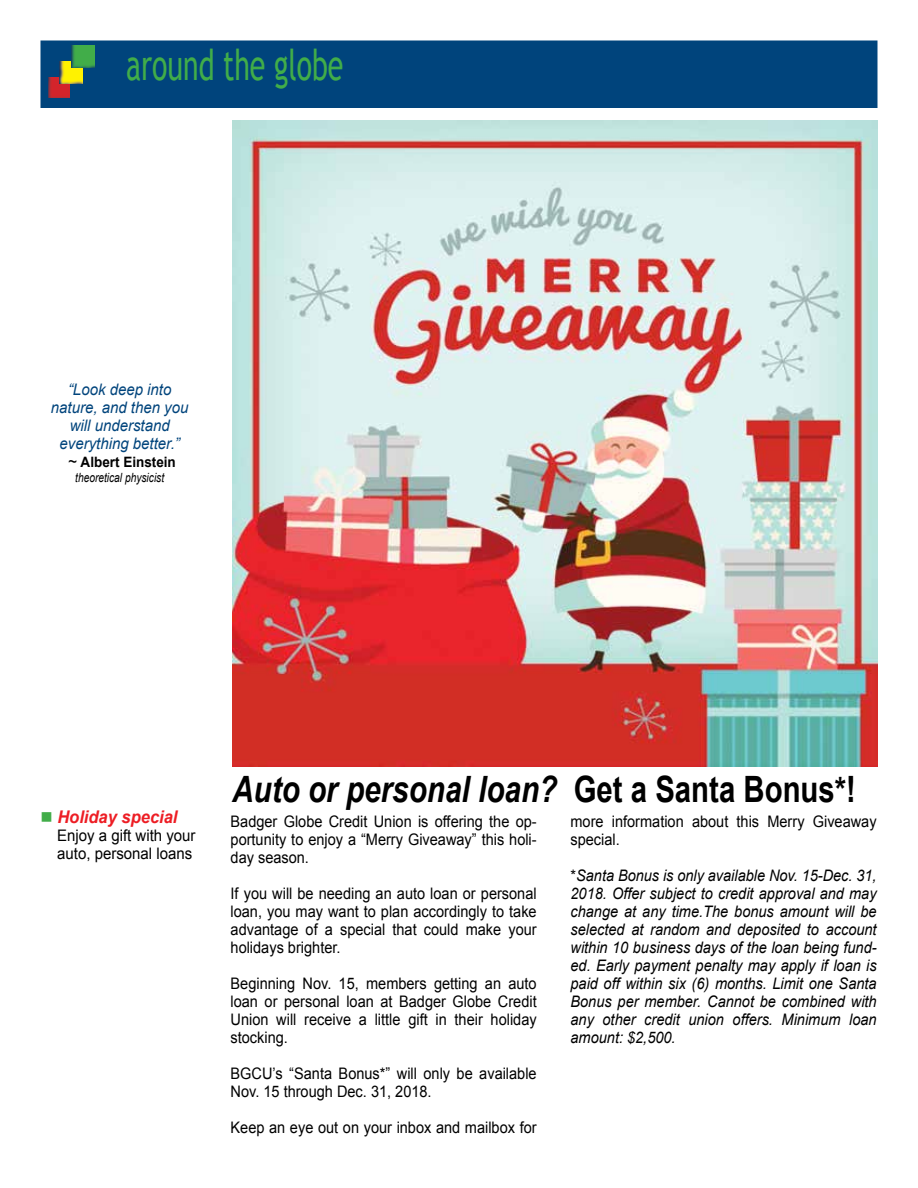
<style>
.page{position:relative;width:918px;height:1188px;background:#fff}
.page>*{position:absolute;margin:0;border:0;box-sizing:border-box;transform-origin:0 0}
.t1{font:42.75px "Trebuchet MS";color:#41ad49;scale:.67 1}
.t2{font:italic 700 36.3px "Arial";color:#000;scale:.82 1}
.t3{font:italic 700 17.55px "Arial";color:#ed1d24;scale:.94 1}
.t4{font:15.9px/18px "Arial";color:#000;text-align:justify;scale:.92 1}
.t5{font:italic 15.9px/18px "Arial";color:#000;text-align:justify;scale:.92 1}
.t6{font:italic 15.9px/18px "Arial";color:#00447c;text-align:center;scale:.94 1}
.t7{font:15.9px/18px "Arial";color:#000;scale:.94 1}
.t8{font:700 14.25px "Arial";color:#000;scale:.94 1}
.t9{font:italic 12.75px "Arial";color:#000;scale:.8 1}
.s1{font-weight:400;font-style:italic;font-size:15.9px}
.s2{color:#41ad49}
.s3{font-style:normal}
.s4{font-style:normal;font-size:34.95px}
</style>
<div class="page">
<div style="left:40px;top:40px;width:838px;height:68px;background:#00447c;border:2px solid #00447c"></div>
<img style="left:49px;top:78px;width:21px;height:19px">
<img style="left:59px;top:62px;width:24px;height:22px">
<img style="left:71px;top:45px;width:24px;height:22px">
<img style="left:232px;top:120px;width:646px;height:646px">
<h1 class="t1" style="left:126px;top:39px;width:326px">around the globe</h1>
<p class="t6" style="left:51px;top:381px;width:148px">“Look deep into nature, and then you will understand everything better.”</p>
<p class="t8" style="left:68px;top:453px;width:117px"><span class="s1">~</span> Albert Einstein</p>
<p class="t9" style="left:75px;top:470px;width:113px">theoretical physicist</p>
<p class="t3" style="left:40px;top:806px;width:147px"><span class="s2">■</span> Holiday special</p>
<p class="t7" style="left:57px;top:827px;width:149px">Enjoy a gift with your auto, personal loans</p>
<h2 class="t2" style="left:232px;top:765px;width:762px">Auto or personal loan? <span class="s3">Get a Santa Bonus</span><span class="s4">*</span><span class="s3">!</span></h2>
<p class="t4" style="left:231px;top:813px;width:334px">Badger Globe Credit Union is offering the op&shy;portunity to enjoy a “Merry Giveaway” this holi&shy;day season.</p>
<p class="t4" style="left:231px;top:885px;width:334px">If you will be needing an auto loan or personal loan, you may want to plan accordingly to take advantage of a special that could make your holidays brighter.</p>
<p class="t4" style="left:231px;top:975px;width:334px">Beginning Nov. 15, members getting an auto loan or personal loan at Badger Globe Credit Union will receive a little gift in their holiday stocking.</p>
<p class="t4" style="left:231px;top:1065px;width:334px">BGCU’s “Santa Bonus*” will only be available<br>Nov. 15 through Dec. 31, 2018.</p>
<p class="t4" style="left:231px;top:1119px;width:334px">Keep an eye out on your inbox and mailbox for</p>
<p class="t4" style="left:571px;top:813px;width:334px">more information about this Merry Giveaway special.</p>
<p class="t5" style="left:571px;top:867px;width:334px"><span class="s3">*</span>Santa Bonus is only available Nov. 15-Dec. 31, 2018. Offer subject to credit approval and may change at any time.The bonus amount will be selected at random and deposited to account within 10 business days of the loan being fund&shy;ed. Early payment penalty may apply if loan is paid off within six (6) months. Limit one Santa Bonus per member. Cannot be combined with any other credit union offers. Minimum loan amount: $2,500.</p>
</div>
